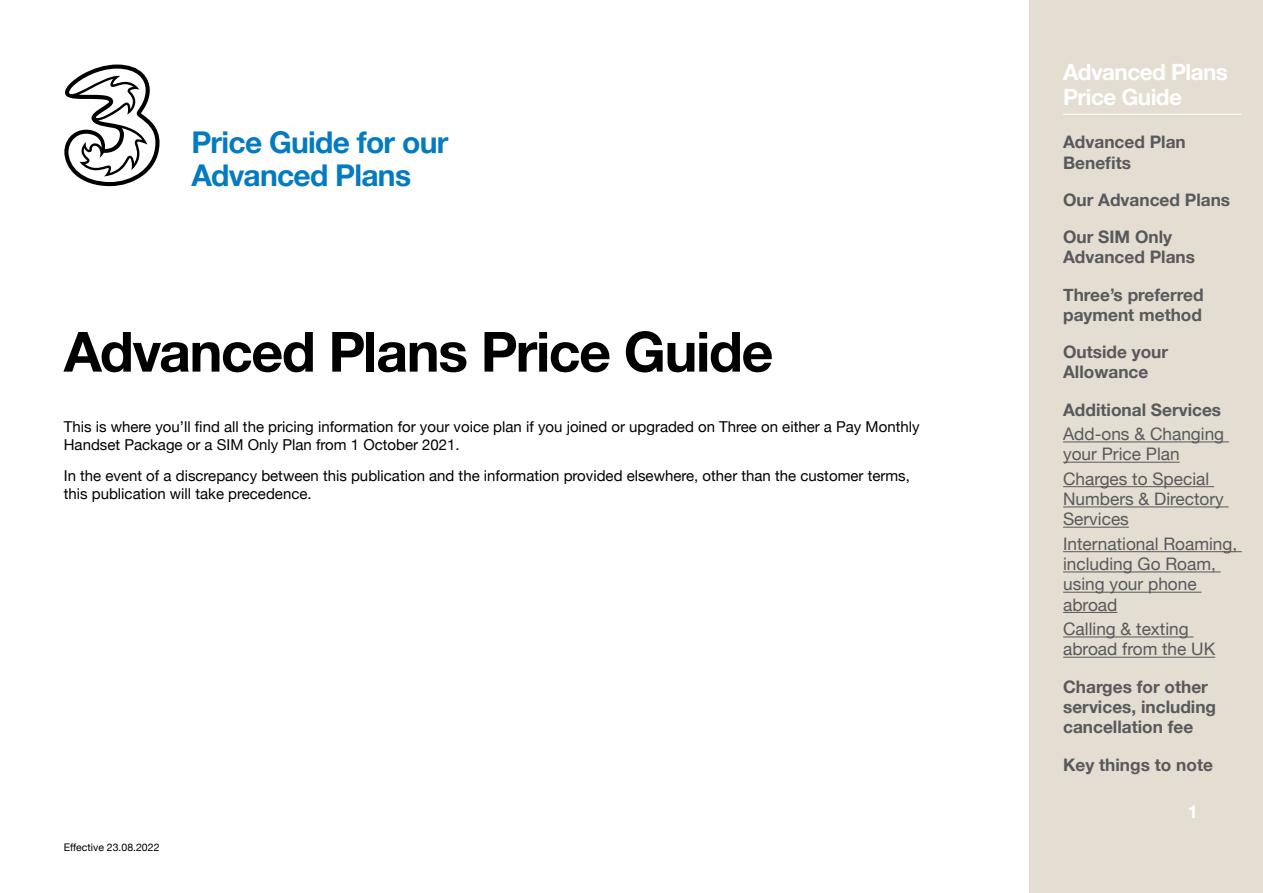
<style>
.page{position:relative;width:1263px;height:893px;background:#fff}
.page>*{position:absolute;margin:0;border:0;box-sizing:border-box;transform-origin:0 0}
.t1{font:700 55.5px "Helvetica Neue";letter-spacing:-.025em;color:#000}
.t2{font:700 30px/33px "Helvetica Neue";letter-spacing:-.025em;color:#047bc1}
.t3{font:700 22.5px/25.5px "Helvetica Neue";letter-spacing:-.025em;color:#fff}
.t4{font:700 18px "Helvetica Neue";color:#fff}
.t5{font:700 17.25px/37.2px "Helvetica Neue";color:#58595b}
.t6{font:17.25px/20.2px "Helvetica Neue";color:#58595b}
.t7{font:15px/18px "Helvetica Neue";color:#000}
.t8{font:10.5px "Helvetica Neue";color:#000}
</style>
<div class="page">
<div style="left:1029px;top:0;width:234px;height:893px;background:#e3ddd2"></div>
<hr style="left:1063px;top:114px;width:179px;height:1px;background:#fff">
<hr style="left:1063px;top:441px;width:166px;height:1px;background:#58595b">
<hr style="left:1063px;top:462px;width:117px;height:1px;background:#58595b">
<hr style="left:1063px;top:486px;width:151px;height:1px;background:#58595b">
<hr style="left:1063px;top:506px;width:166px;height:1px;background:#58595b">
<hr style="left:1063px;top:527px;width:66px;height:1px;background:#58595b">
<hr style="left:1063px;top:551px;width:179px;height:1px;background:#58595b">
<hr style="left:1063px;top:571px;width:158px;height:1px;background:#58595b">
<hr style="left:1063px;top:592px;width:138px;height:1px;background:#58595b">
<hr style="left:1063px;top:612px;width:54px;height:1px;background:#58595b">
<hr style="left:1063px;top:636px;width:130px;height:1px;background:#58595b">
<hr style="left:1063px;top:657px;width:152px;height:1px;background:#58595b">
<svg style="left:64px;top:65px;width:96px;height:121px"></svg>
<h3 class="t3" style="left:1063px;top:60px;width:166px">Advanced Plans<br>Price Guide</h3>
<h2 class="t2" style="left:191px;top:127px;width:259px">Price Guide for our<br>Advanced Plans</h2>
<p class="t5" style="left:1063px;top:133px;width:124px;line-height:20.2px">Advanced Plan<br>Benefits</p>
<p class="t5" style="left:1063px;top:182px;width:169px">Our Advanced Plans<br>Our SIM Only</p>
<p class="t5" style="left:1063px;top:239px;width:142px">Advanced Plans<br>Three’s preferred</p>
<p class="t5" style="left:1063px;top:297px;width:140px">payment method<br>Outside your</p>
<p class="t5" style="left:1063px;top:354px;width:160px">Allowance<br>Additional Services</p>
<p class="t6" style="left:1063px;top:425px;width:163px">Add-ons &amp; Changing your Price Plan</p>
<p class="t6" style="left:1063px;top:470px;width:162px">Charges to Special<br>Numbers &amp; Directory<br>Services</p>
<p class="t6" style="left:1063px;top:535px;width:176px">International Roaming, including Go Roam, using your phone abroad</p>
<p class="t6" style="left:1063px;top:620px;width:154px">Calling &amp; texting abroad from the UK</p>
<p class="t5" style="left:1063px;top:677px;width:154px;line-height:20.2px">Charges for other services, including cancellation fee</p>
<p class="t5" style="left:1063px;top:746px;width:151px">Key things to note</p>
<h1 class="t1" style="left:64px;top:308px;width:711px">Advanced Plans Price Guide</h1>
<p class="t7" style="left:64px;top:419px;width:857px">This is where you’ll find all the pricing information for your voice plan if you joined or upgraded on Three on either a Pay Monthly<br>Handset Package or a SIM Only Plan from 1 October 2021.</p>
<p class="t7" style="left:64px;top:467px;width:848px">In the event of a discrepancy between this publication and the information provided elsewhere, other than the customer terms, this publication will take precedence.</p>
<p class="t8" style="left:64px;top:839px;width:97px">Effective 23.08.2022</p>
<p class="t4" style="left:1188px;top:797px;width:12px">1</p>
</div>
